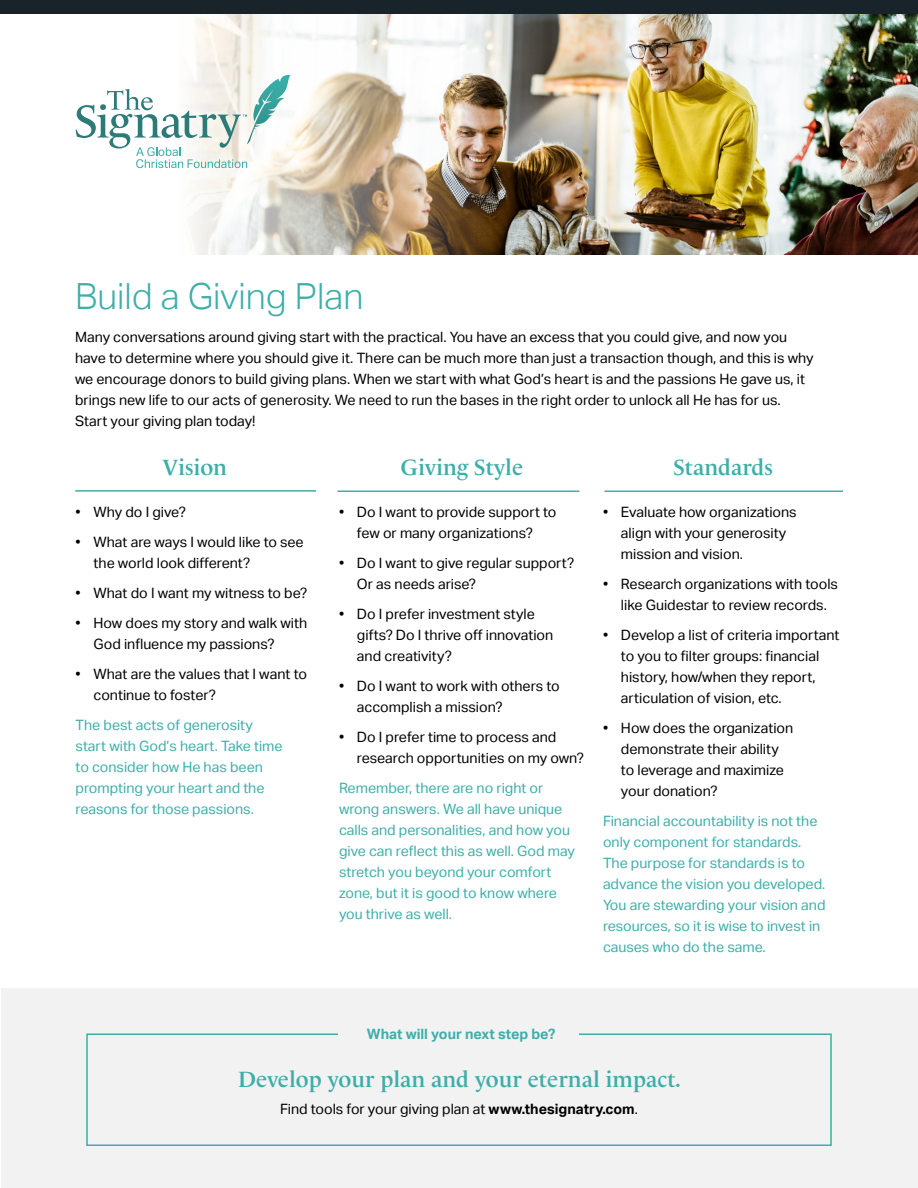
<style>
.page{position:relative;width:918px;height:1188px;background:#fff}
.page>*{position:absolute;margin:0;border:0;box-sizing:border-box;transform-origin:0 0}
.t1{font:300 36px "Aktiv Grotesk";color:#3daea8}
.t2{font:600 22.5px "Le Monde Livre Cla Pro";color:#3daea8}
.t3{font:14.25px/21px "Aktiv Grotesk";color:#000}
.t4{font:14.25px/21px "Aktiv Grotesk";color:#3daea8}
.t5{font:700 14.25px "Aktiv Grotesk";color:#3daea8}
.s1{font-weight:700}
</style>
<div class="page">
<img style="left:497px;top:14px;width:421px;height:241px">
<hr style="left:75px;top:490px;width:241px;height:2px;background:#3daea8">
<hr style="left:338px;top:490px;width:241px;height:2px;background:#3daea8">
<hr style="left:604px;top:490px;width:239px;height:2px;background:#3daea8">
<div style="left:1px;top:988px;width:917px;height:200px;background:#f2f2f2"></div>
<div style="left:86px;top:1034px;width:746px;height:112px;border:2px solid #3daea8"></div>
<div style="left:339px;top:1029px;width:240px;height:50px;background:#f2f2f2"></div>
<img style="left:75px;top:14px;width:422px;height:241px">
<div style="left:0;top:0;width:918px;height:14px;background:#18242a"></div>
<svg style="left:76px;top:75px;width:214px;height:93px"></svg>
<h1 class="t1" style="left:75px;top:276px;width:290px">Build a Giving Plan</h1>
<p class="t3" style="left:75px;top:327px;width:740px">Many conversations around giving start with the practical. You have an excess that you could give, and now you have to determine where you should give it. There can be much more than just a transaction though, and this is why we encourage donors to build giving plans. When we start with what God’s heart is and the passions He gave us, it brings new life to our acts of generosity. We need to run the bases in the right order to unlock all He has for us.<br>Start your giving plan today!</p>
<h2 class="t2" style="left:163px;top:449px;width:66px">Vision</h2>
<p class="t3" style="left:76px;top:501px;width:112px">• Why do I give?</p>
<p class="t3" style="left:94px;top:531px;width:212px;text-indent:-18px">• What are ways I would like to see the world look different?</p>
<p class="t3" style="left:76px;top:582px;width:233px">• What do I want my witness to be?</p>
<p class="t3" style="left:94px;top:612px;width:215px;text-indent:-18px">• How does my story and walk with<br>God influence my passions?</p>
<p class="t3" style="left:94px;top:663px;width:215px;text-indent:-18px">• What are the values that I want to continue to foster?</p>
<p class="t4" style="left:76px;top:714px;width:209px">The best acts of generosity start with God’s heart. Take time to consider how He has been prompting your heart and the reasons for those passions.</p>
<h2 class="t2" style="left:401px;top:449px;width:124px">Giving Style</h2>
<p class="t3" style="left:339px;top:501px;width:219px;text-align:center">• Do I want to provide support to few or many organizations?</p>
<p class="t3" style="left:357px;top:552px;width:219px;text-indent:-18px">• Do I want to give regular support?<br>Or as needs arise?</p>
<p class="t3" style="left:357px;top:603px;width:198px;text-indent:-18px">• Do I prefer investment style gifts? Do I thrive off innovation and creativity?</p>
<p class="t3" style="left:357px;top:675px;width:204px;text-indent:-18px">• Do I want to work with others to accomplish a mission?</p>
<p class="t3" style="left:357px;top:726px;width:229px;text-indent:-18px">• Do I prefer time to process and research opportunities on my own?</p>
<p class="t4" style="left:339px;top:777px;width:237px">Remember, there are no right or wrong answers. We all have unique calls and personalities, and how you give can reflect this as well. God may stretch you beyond your comfort zone, but it is good to know where you thrive as well.</p>
<h2 class="t2" style="left:673px;top:449px;width:101px">Standards</h2>
<p class="t3" style="left:621px;top:501px;width:177px;text-indent:-18px">• Evaluate how organizations align with your generosity mission and vision.</p>
<p class="t3" style="left:603px;top:573px;width:236px;text-align:center">• Research organizations with tools like Guidestar to review records.</p>
<p class="t3" style="left:621px;top:624px;width:220px;text-indent:-18px">• Develop a list of criteria important to you to filter groups: financial history, how/when they report, articulation of vision, etc.</p>
<p class="t3" style="left:621px;top:717px;width:174px;text-indent:-18px">• How does the organization demonstrate their ability to leverage and maximize your donation?</p>
<p class="t4" style="left:603px;top:810px;width:224px">Financial accountability is not the only component for standards.<br>The purpose for standards is to advance the vision you developed.<br>You are stewarding your vision and resources, so it is wise to invest in causes who do the same.</p>
<p class="t5" style="left:367px;top:1026px;width:190px">What will your next step be?</p>
<h2 class="t2" style="left:238px;top:1061px;width:445px">Develop your plan and your eternal impact.</h2>
<p class="t3" style="left:280px;top:1098px;width:359px">Find tools for your giving plan at <span class="s1">www.thesignatry.com</span>.</p>
</div>
